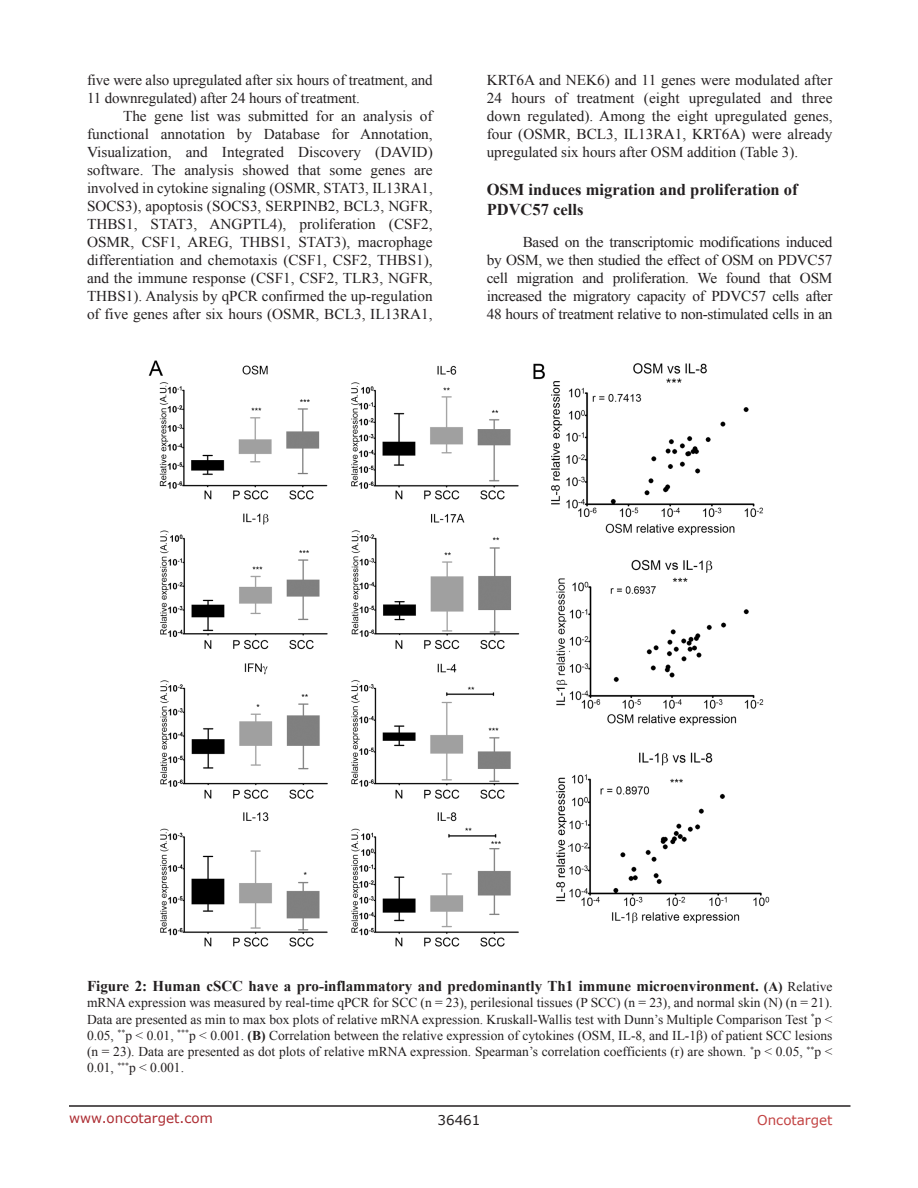
<style>
.page{position:relative;width:918px;height:1188px;background:#fff}
.page>*{position:absolute;margin:0;border:0;box-sizing:border-box;transform-origin:0 0}
.SubHeading{font:700 16.5px/19.8px "Times New Roman";color:#231f20}
.BodyText{font:15px/18px "Times New Roman";letter-spacing:-.01em;color:#231f20;text-align:justify}
.figuretext{font:700 15px "Times New Roman";color:#231f20}
.figuretext-2{font:13.5px/16.2px "Times New Roman";color:#231f20;text-align:justify}
.t1{font:13.5px "Verdana";color:#ac2b31}
.t2{font:13.5px "Verdana";color:#c24141}
.t3{font:13.5px "Verdana";color:#231f20}
.s1{font-size:13.5px}
.s2{font-weight:400;font-size:13.5px}
.s3{font-weight:700}
</style>
<div class="page">
<hr style="left:69px;top:1105px;width:781px;height:2px;background:#231f20">
<img style="left:148px;top:360px;width:622px;height:587px">
<p class="BodyText" style="left:87px;top:71px;width:347px">five were also upregulated after six hours of treatment, and<br>11 downregulated) after 24 hours of treatment.</p>
<p class="BodyText" style="left:87px;top:107px;width:347px;text-indent:36px">The gene list was submitted for an analysis of functional annotation by Database for Annotation, Visualization, and Integrated Discovery (DAVID) software. The analysis showed that some genes are involved in cytokine signaling (OSMR, STAT3, IL13RA1, SOCS3), apoptosis (SOCS3, SERPINB2, BCL3, NGFR, THBS1, STAT3, ANGPTL4), proliferation (CSF2, OSMR, CSF1, AREG, THBS1, STAT3), macrophage differentiation and chemotaxis (CSF1, CSF2, THBS1), and the immune response (CSF1, CSF2, TLR3, NGFR, THBS1). Analysis by qPCR confirmed the up-regulation of five genes after six hours (OSMR, BCL3, IL13RA1,</p>
<p class="BodyText" style="left:487px;top:71px;width:347px">KRT6A and NEK6) and 11 genes were modulated after 24 hours of treatment (eight upregulated and three down regulated). Among the eight upregulated genes, four (OSMR, BCL3, IL13RA1, KRT6A) were already upregulated six hours after OSM addition (Table 3).</p>
<p class="SubHeading" style="left:487px;top:179px;width:312px">OSM induces migration and proliferation of<br>PDVC57 cells</p>
<p class="BodyText" style="left:487px;top:232px;width:347px;text-indent:36px">Based on the transcriptomic modifications induced by OSM, we then studied the effect of OSM on PDVC57 cell migration and proliferation. We found that OSM increased the migratory capacity of PDVC57 cells after 48 hours of treatment relative to non-stimulated cells in an</p>
<p class="figuretext" style="left:87px;top:976px;width:747px">Figure 2: Human cSCC have a pro-inflammatory and predominantly Th1 immune microenvironment. <span class="s1">(A)</span> <span class="s2">Relative</span></p>
<p class="figuretext-2" style="left:87px;top:995px;width:747px">mRNA expression was measured by real-time qPCR for SCC (n = 23), perilesional tissues (P SCC) (n = 23), and normal skin (N) (n = 21).<br>Data are presented as min to max box plots of relative mRNA expression. Kruskall-Wallis test with Dunn’s Multiple Comparison Test <sup>*</sup>p &lt; 0.05, <sup>**</sup>p &lt; 0.01, <sup>***</sup>p &lt; 0.001. <span class="s3">(B)</span> Correlation between the relative expression of cytokines (OSM, IL-8, and IL-1β) of patient SCC lesions (n = 23). Data are presented as dot plots of relative mRNA expression. Spearman’s correlation coefficients (r) are shown. <sup>*</sup>p &lt; 0.05, <sup>**</sup>p &lt; 0.01, <sup>***</sup>p &lt; 0.001.</p>
<p class="t1" style="left:69px;top:1109px;width:145px">www.oncotarget.com</p>
<p class="t3" style="left:438px;top:1111px;width:44px">36461</p>
<p class="t2" style="left:757px;top:1111px;width:77px">Oncotarget</p>
</div>
